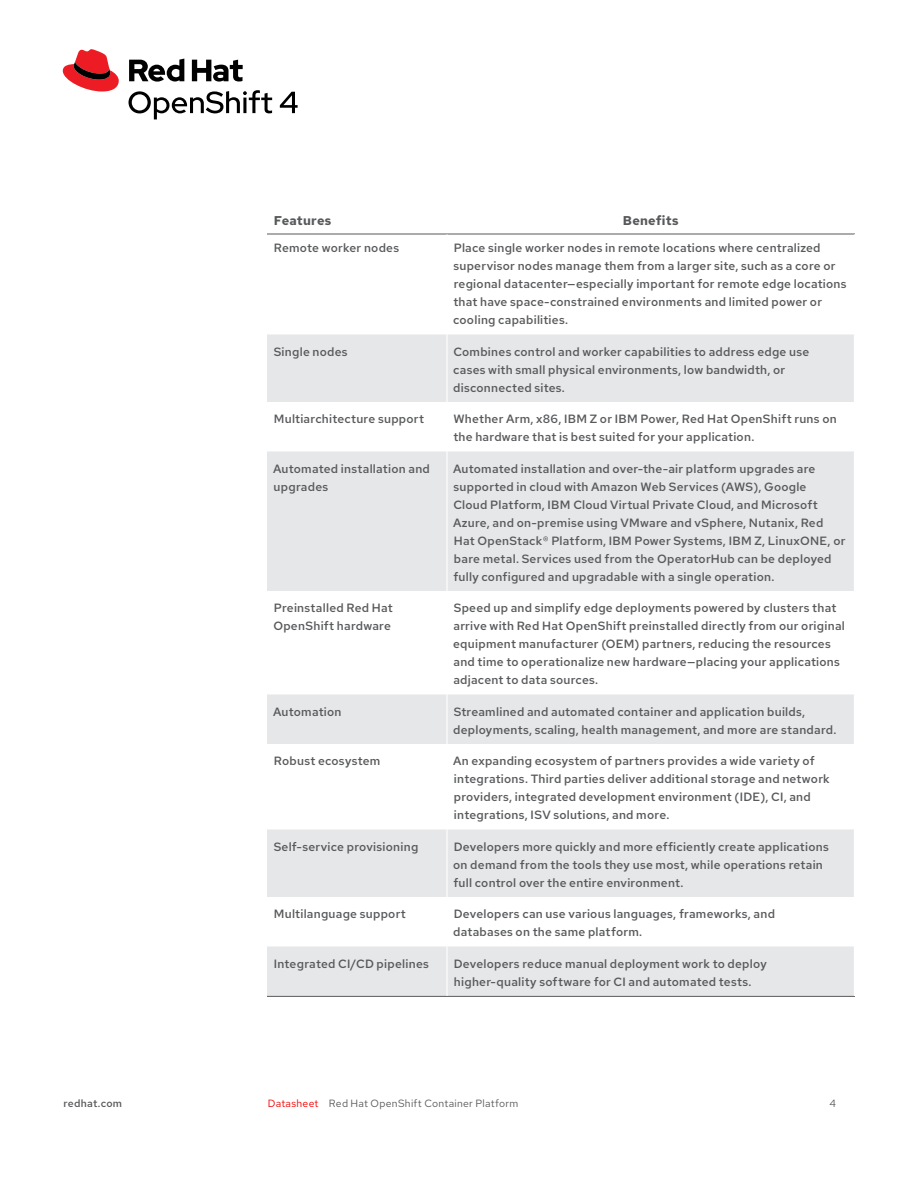
<style>
.page{position:relative;width:918px;height:1188px;background:#fff}
.page>*{position:absolute;margin:0;border:0;box-sizing:border-box;transform-origin:0 0}
.Main_-_Table_Subhead{font:700 12.75px "Red Hat Text";letter-spacing:.015em;color:#58595b}
.Main_-_Table_Body__l{font:500 12px/18px "Red Hat Text";letter-spacing:.02em;color:#58595b}
.Footer_-_Running_Foo{font:10.5px "Red Hat Text";letter-spacing:.025em;color:#58595b}
.Footer_-_URL__Page{font:500 10.5px "Red Hat Text";letter-spacing:.025em;color:#58595b}
.s1{color:#e00}
</style>
<div class="page">
<svg style="left:267px;top:334px;width:587px;height:662px;fill:#e6e7e8"></svg>
<hr style="left:267px;top:234px;width:180px;height:1px;background:#58595b">
<hr style="left:447px;top:234px;width:408px;height:1px;background:#58595b">
<hr style="left:267px;top:996px;width:180px;height:1px;background:#58595b">
<hr style="left:447px;top:996px;width:408px;height:1px;background:#58595b">
<hr style="left:446px;top:234px;width:2px;height:100px;background:#fff">
<hr style="left:854px;top:234px;width:1px;height:100px;background:#fff">
<hr style="left:446px;top:334px;width:2px;height:68px;background:#fff">
<hr style="left:446px;top:402px;width:2px;height:50px;background:#fff">
<hr style="left:446px;top:452px;width:2px;height:139px;background:#fff">
<hr style="left:446px;top:591px;width:2px;height:103px;background:#fff">
<hr style="left:446px;top:694px;width:2px;height:50px;background:#fff">
<hr style="left:446px;top:744px;width:2px;height:86px;background:#fff">
<hr style="left:446px;top:830px;width:2px;height:67px;background:#fff">
<hr style="left:446px;top:897px;width:2px;height:49px;background:#fff">
<hr style="left:446px;top:946px;width:2px;height:50px;background:#fff">
<svg style="left:129px;top:90px;width:143px;height:29px"></svg>
<svg style="left:280px;top:92px;width:18px;height:21px"></svg>
<svg style="left:63px;top:49px;width:56px;height:43px"></svg>
<svg style="left:129px;top:59px;width:114px;height:23px"></svg>
<p class="Main_-_Table_Subhead" style="left:274px;top:212px;width:59px">Features</p>
<p class="Main_-_Table_Subhead" style="left:623px;top:212px;width:57px">Benefits</p>
<p class="Main_-_Table_Body__l" style="left:274px;top:239px;width:127px">Remote worker nodes</p>
<p class="Main_-_Table_Body__l" style="left:453px;top:239px;width:395px">Place single worker nodes in remote locations where centralized supervisor nodes manage them from a larger site, such as a core or regional datacenter—especially important for remote edge locations that have space-constrained environments and limited power or cooling capabilities.</p>
<p class="Main_-_Table_Body__l" style="left:274px;top:342px;width:76px">Single nodes</p>
<p class="Main_-_Table_Body__l" style="left:453px;top:342px;width:358px">Combines control and worker capabilities to address edge use cases with small physical environments, low bandwidth, or disconnected sites.</p>
<p class="Main_-_Table_Body__l" style="left:274px;top:410px;width:152px">Multiarchitecture support</p>
<p class="Main_-_Table_Body__l" style="left:453px;top:410px;width:385px">Whether Arm, x86, IBM Z or IBM Power, Red Hat OpenShift runs on the hardware that is best suited for your application.</p>
<p class="Main_-_Table_Body__l" style="left:273px;top:459px;width:158px">Automated installation and upgrades</p>
<p class="Main_-_Table_Body__l" style="left:453px;top:459px;width:394px">Automated installation and over-the-air platform upgrades are supported in cloud with Amazon Web Services (AWS), Google<br>Cloud Platform, IBM Cloud Virtual Private Cloud, and Microsoft Azure, and on-premise using VMware and vSphere, Nutanix, Red Hat OpenStack® Platform, IBM Power Systems, IBM Z, LinuxONE, or bare metal. Services used from the OperatorHub can be deployed fully configured and upgradable with a single operation.</p>
<p class="Main_-_Table_Body__l" style="left:273px;top:599px;width:121px">Preinstalled Red Hat<br>OpenShift hardware</p>
<p class="Main_-_Table_Body__l" style="left:453px;top:599px;width:393px">Speed up and simplify edge deployments powered by clusters that arrive with Red Hat OpenShift preinstalled directly from our original equipment manufacturer (OEM) partners, reducing the resources and time to operationalize new hardware—placing your applications adjacent to data sources.</p>
<p class="Main_-_Table_Body__l" style="left:273px;top:702px;width:70px">Automation</p>
<p class="Main_-_Table_Body__l" style="left:453px;top:702px;width:385px">Streamlined and automated container and application builds, deployments, scaling, health management, and more are standard.</p>
<p class="Main_-_Table_Body__l" style="left:274px;top:752px;width:108px">Robust ecosystem</p>
<p class="Main_-_Table_Body__l" style="left:453px;top:752px;width:378px">An expanding ecosystem of partners provides a wide variety of integrations. Third parties deliver additional storage and network providers, integrated development environment (IDE), CI, and integrations, ISV solutions, and more.</p>
<p class="Main_-_Table_Body__l" style="left:274px;top:837px;width:146px">Self-service provisioning</p>
<p class="Main_-_Table_Body__l" style="left:453px;top:837px;width:377px">Developers more quickly and more efficiently create applications on demand from the tools they use most, while operations retain full control over the entire environment.</p>
<p class="Main_-_Table_Body__l" style="left:274px;top:905px;width:134px">Multilanguage support</p>
<p class="Main_-_Table_Body__l" style="left:453px;top:905px;width:323px">Developers can use various languages, frameworks, and databases on the same platform.</p>
<p class="Main_-_Table_Body__l" style="left:274px;top:954px;width:157px">Integrated CI/CD pipelines</p>
<p class="Main_-_Table_Body__l" style="left:454px;top:954px;width:315px">Developers reduce manual deployment work to deploy higher-quality software for CI and automated tests.</p>
<p class="Footer_-_URL__Page" style="left:64px;top:1096px;width:60px">redhat.com</p>
<p class="Footer_-_Running_Foo" style="left:268px;top:1096px;width:252px"><span class="s1">Datasheet</span> Red Hat OpenShift Container Platform</p>
<p class="Footer_-_Running_Foo" style="left:829px;top:1096px;width:8px">4</p>
</div>
